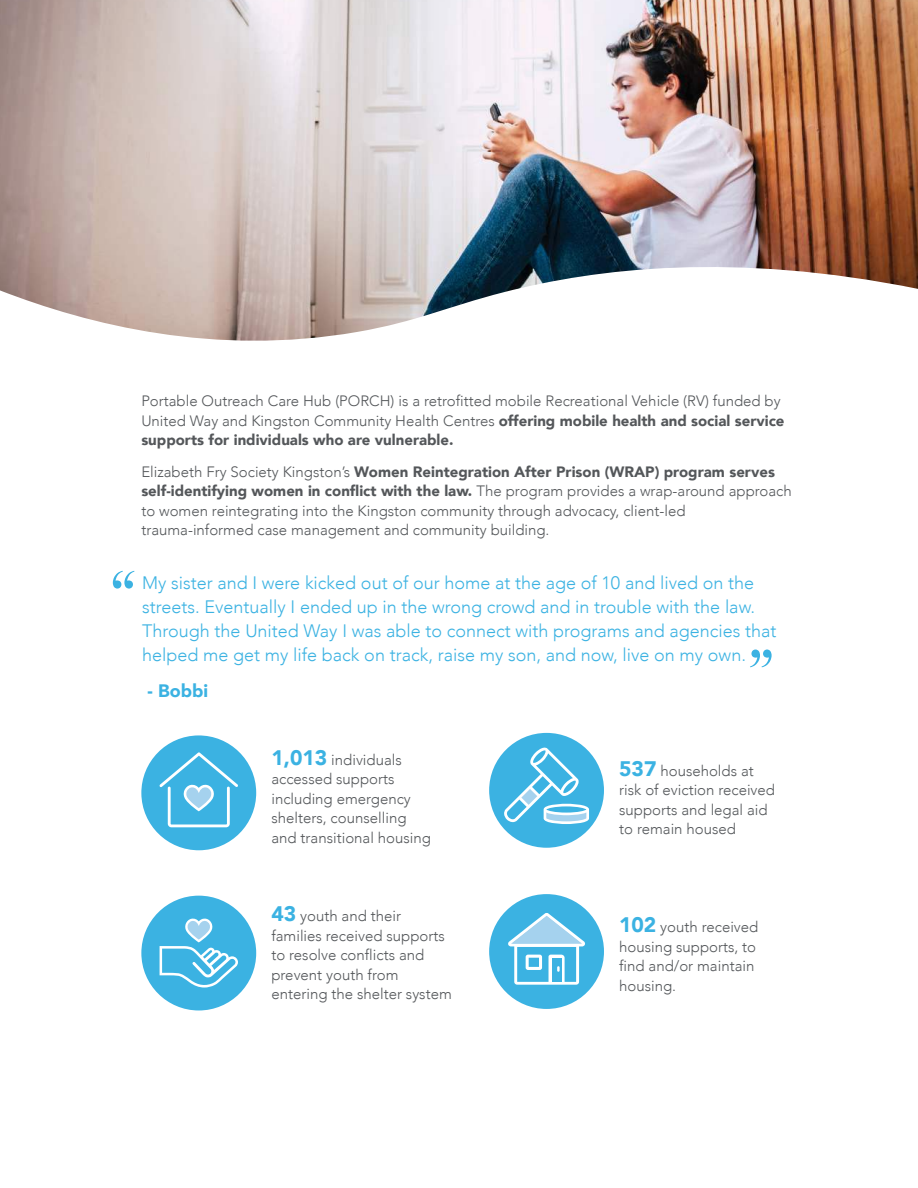
<style>
.page{position:relative;width:918px;height:1188px;background:#fff}
.page>*{position:absolute;margin:0;border:0;box-sizing:border-box;transform-origin:0 0}
.t1{font:300 18px/24px "Avenir";color:#3bb2e2}
.t2{font:900 18px "Avenir";color:#3bb2e2}
.t3{font:300 15px/19.5px "Avenir";color:#54575a}
.s1{font-weight:900}
.s2{font-weight:900;font-size:21px;color:#3bb2e2}
</style>
<div class="page">
<img style="left:0;top:0;width:918px;height:341px">
<div style="left:141px;top:896px;width:115px;height:114px;background:#3bb2e2;border-radius:50%"></div>
<svg style="left:160px;top:918px;width:78px;height:70px"></svg>
<div style="left:141px;top:735px;width:116px;height:116px;background:#3bb2e2;border-radius:50%"></div>
<svg style="left:159px;top:752px;width:79px;height:75px"></svg>
<div style="left:489px;top:733px;width:115px;height:115px;background:#3bb2e2;border-radius:50%"></div>
<svg style="left:504px;top:747px;width:85px;height:77px"></svg>
<svg style="left:113px;top:571px;width:22px;height:18px"></svg>
<svg style="left:750px;top:650px;width:22px;height:17px"></svg>
<div style="left:489px;top:894px;width:115px;height:115px;background:#3bb2e2;border-radius:50%"></div>
<svg style="left:508px;top:913px;width:77px;height:72px"></svg>
<p class="t3" style="left:141px;top:393px;width:645px">Portable Outreach Care Hub (PORCH) is a retrofitted mobile Recreational Vehicle (RV) funded by<br>United Way and Kingston Community Health Centres <span class="s1">offering mobile health and social service supports for individuals who are vulnerable.</span></p>
<p class="t3" style="left:141px;top:463px;width:652px">Elizabeth Fry Society Kingstonís <span class="s1">Women Reintegration After Prison (WRAP) program serves self-identifying women in conflict with the law.</span> The program provides a wrap-around approach to women reintegrating into the Kingston community through advocacy, client-led trauma-informed case management and community building.</p>
<p class="t1" style="left:142px;top:572px;width:636px">My sister and I were kicked out of our home at the age of 10 and lived on the streets. Eventually I ended up in the wrong crowd and in trouble with the law.<br>Through the United Way I was able to connect with programs and agencies that helped me get my life back on track, raise my son, and now, live on my own.</p>
<p class="t2" style="left:148px;top:683px;width:62px">- Bobbi</p>
<p class="t3" style="left:271px;top:751px;width:161px"><span class="s2">1,013</span> individuals accessed supports including emergency shelters, counselling and transitional housing</p>
<p class="t3" style="left:619px;top:762px;width:157px"><span class="s2">537</span> households at risk of eviction received supports and legal aid to remain housed</p>
<p class="t3" style="left:271px;top:907px;width:182px"><span class="s2">43</span> youth and their families received supports to resolve conflicts and prevent youth from entering the shelter system</p>
<p class="t3" style="left:619px;top:919px;width:141px"><span class="s2">102</span> youth received housing supports, to find and/or maintain housing.</p>
</div>
